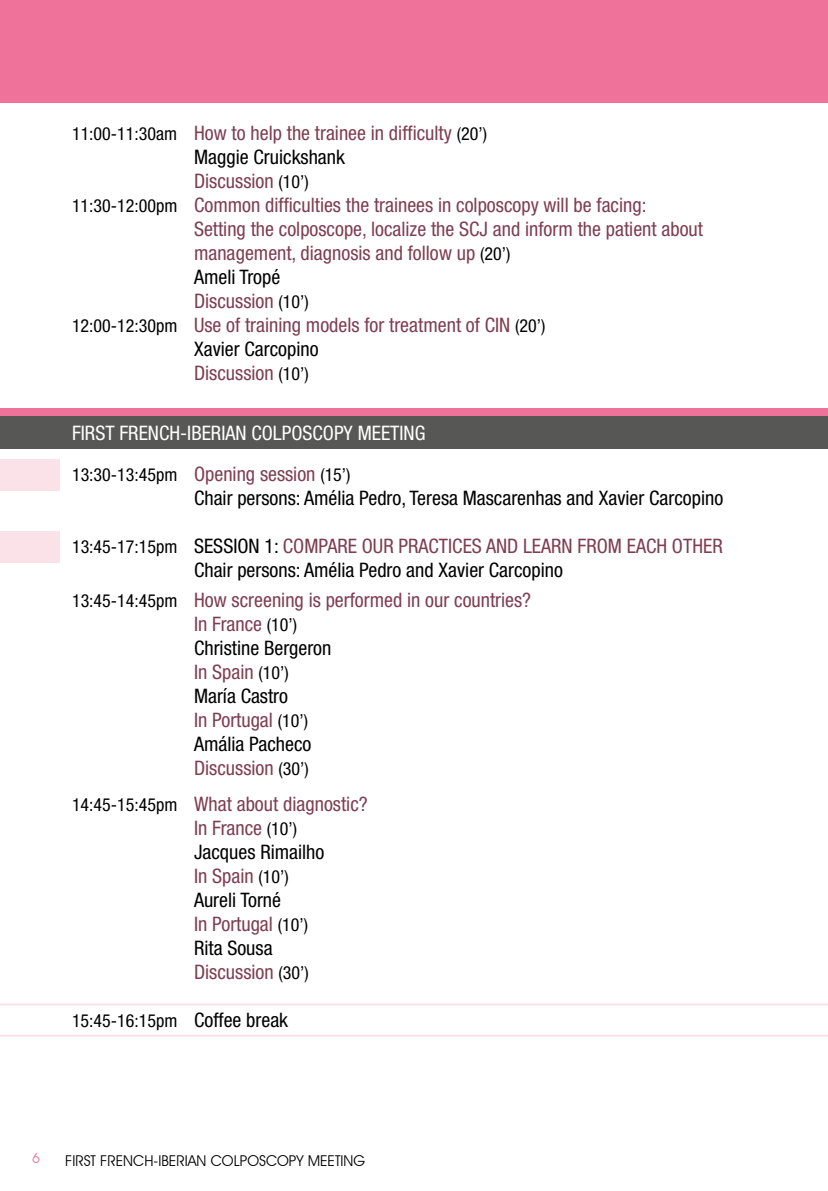
<style>
.page{position:relative;width:828px;height:1191px;background:#fff}
.page>*{position:absolute;margin:0;border:0;box-sizing:border-box;transform-origin:0 0}
.t1{font:condensed 20px/24px "Helvetica Neue";color:#7e3e52}
.t2{font:condensed 20px/24px "Helvetica Neue";color:#000}
.t3{font:condensed 20px "Helvetica Neue";color:#fff}
.t4{font:condensed 18px "Helvetica Neue";color:#000}
.t5{font:14.8px "Avant Garde IT Cby BT";color:#000}
.t6{font:14px "Avant Garde IT Cby BT";color:#ee729a}
.s1{font-size:18px;color:#000}
.s2{font-size:20px;color:#7e3e52}
.s3{font-size:18px}
.s4{color:#7e3e52}
.s5{color:#000}
.s6{font-size:20px}
</style>
<div class="page">
<div style="left:0;top:416px;width:828px;height:32px;background:#575756"></div>
<div style="left:0;top:408px;width:828px;height:8px;background:#ee729a"></div>
<div style="left:0;top:531px;width:59px;height:31px;background:#fbe1e8"></div>
<div style="left:0;top:459px;width:59px;height:31px;background:#fbe1e8"></div>
<hr style="left:0;top:1003px;width:828px;height:2px;background:#fbe1e8">
<hr style="left:0;top:1034px;width:828px;height:2px;background:#fbe1e8">
<div style="left:0;top:0;width:828px;height:102px;background:#ee729a"></div>
<p class="t1" style="left:72px;top:121px;width:416px"><span class="s1">11:00-11:30am</span> How to help the trainee in difficulty <span class="s1">(20’)</span></p>
<p class="t2" style="left:194px;top:145px;width:152px">Maggie Cruickshank</p>
<p class="t1" style="left:194px;top:169px;width:116px">Discussion <span class="s1">(10’)</span></p>
<p class="t1" style="left:72px;top:193px;width:576px"><span class="s1">11:30-12:00pm</span> Common difficulties the trainees in colposcopy will be facing:</p>
<p class="t1" style="left:194px;top:217px;width:510px">Setting the colposcope, localize the SCJ and inform the patient about</p>
<p class="t1" style="left:194px;top:241px;width:318px">management, diagnosis and follow up <span class="s1">(20’)</span></p>
<p class="t2" style="left:194px;top:265px;width:88px">Ameli Tropé</p>
<p class="t1" style="left:194px;top:289px;width:116px">Discussion <span class="s1">(10’)</span></p>
<p class="t1" style="left:72px;top:313px;width:475px"><span class="s1">12:00-12:30pm</span> Use of training models for treatment of CIN <span class="s1">(20’)</span></p>
<p class="t2" style="left:194px;top:337px;width:126px">Xavier Carcopino</p>
<p class="t1" style="left:194px;top:361px;width:116px">Discussion <span class="s1">(10’)</span></p>
<p class="t3" style="left:72px;top:421px;width:355px">FIRST FRENCH-IBERIAN COLPOSCOPY MEETING</p>
<p class="t4" style="left:72px;top:464px;width:280px">13:30-13:45pm <span class="s2">Opening session</span> (15’)</p>
<p class="t2" style="left:194px;top:486px;width:531px">Chair persons: Amélia Pedro, Teresa Mascarenhas and Xavier Carcopino</p>
<p class="t2" style="left:194px;top:534px;width:530px;text-indent:-122px"><span class="s3">13:45-17:15pm</span> SESSION 1: <span class="s4">COMPARE OUR PRACTICES AND LEARN FROM EACH OTHER<br></span>Chair persons: Amélia Pedro and Xavier Carcopino</p>
<p class="t1" style="left:194px;top:588px;width:339px;text-indent:-122px"><span class="s1">13:45-14:45pm</span> How screening is performed in our countries?<br>In France <span class="s1">(10’)<br></span><span class="s5">Christine Bergeron<br></span>In Spain <span class="s1">(10’)<br></span><span class="s5">María Castro<br></span>In Portugal <span class="s1">(10’)<br></span><span class="s5">Amália Pacheco<br></span>Discussion <span class="s1">(30’)</span></p>
<p class="t1" style="left:194px;top:792px;width:175px;text-indent:-122px"><span class="s1">14:45-15:45pm</span> What about diagnostic?<br>In France <span class="s1">(10’)<br></span><span class="s5">Jacques Rimailho<br></span>In Spain <span class="s1">(10’)<br></span><span class="s5">Aureli Torné<br></span>In Portugal <span class="s1">(10’)<br></span><span class="s5">Rita Sousa<br></span>Discussion <span class="s1">(30’)</span></p>
<p class="t4" style="left:72px;top:1010px;width:218px">15:45-16:15pm <span class="s6">Coffee break</span></p>
<p class="t6" style="left:32px;top:1149px;width:9px">6</p>
<p class="t5" style="left:65px;top:1151px;width:301px">FIRST FRENCH-IBERIAN COLPOSCOPY MEETING</p>
</div>
